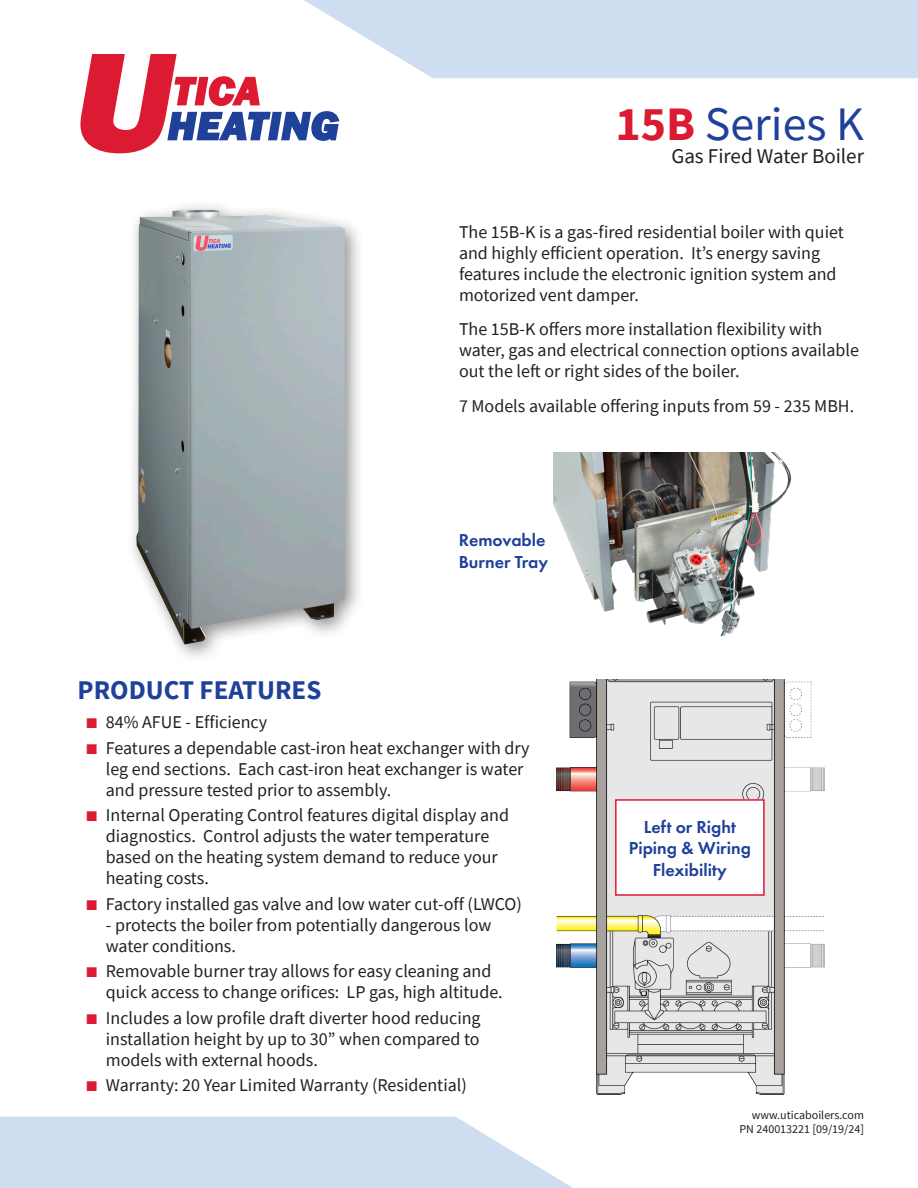
<style>
.page{position:relative;width:918px;height:1188px;background:#fff}
.page>*{position:absolute;margin:0;border:0;box-sizing:border-box;transform-origin:0 0}
.t1{font:48px "Source Sans Pro";color:#20419a}
.t2{font:700 27px "Source Sans Pro";color:#20419a}
.t3{font:21px "Source Sans Pro";color:#231f20}
.t4{font:18px/21px "Source Sans Pro";color:#231f20}
.t5{font:600 18px "Futura PT";color:#20419a}
.t6{font:12px "Source Sans Pro";color:#231f20}
.s1{font-weight:700;color:#dc1a32}
.s2{font-family:"Arial";font-size:21px;color:#dc1a32}
</style>
<div class="page">
<div style="left:126px;top:200px;width:239px;height:463px;background:#231f20;opacity:.5"></div>
<img style="left:136px;top:210px;width:66px;height:343px">
<svg style="left:80px;top:54px;width:260px;height:100px"></svg>
<img style="left:554px;top:453px;width:238px;height:183px">
<img style="left:556px;top:679px;width:269px;height:416px">
<div style="left:616px;top:800px;width:148px;height:95px;background:#fff"></div>
<div style="left:615px;top:799px;width:150px;height:97px;border:2px solid #dc1a32"></div>
<svg style="left:304px;top:0;width:614px;height:78px;background:#d3e0f1"></svg>
<svg style="left:0;top:1117px;width:573px;height:71px;background:#d3e0f1"></svg>
<p class="t1" style="left:615px;top:93px;width:250px"><span class="s1">15B</span> Series K</p>
<p class="t3" style="left:671px;top:143px;width:194px">Gas Fired Water Boiler</p>
<p class="t4" style="left:459px;top:221px;width:386px">The 15B-K is a gas-fired residential boiler with quiet and highly efficient operation. It’s energy saving features include the electronic ignition system and motorized vent damper.</p>
<p class="t4" style="left:459px;top:319px;width:402px">The 15B-K offers more installation flexibility with water, gas and electrical connection options available out the left or right sides of the boiler.</p>
<p class="t4" style="left:459px;top:395px;width:397px">7 Models available offering inputs from 59 - 235 MBH.</p>
<p class="t2" style="left:78px;top:672px;width:245px">PRODUCT FEATURES</p>
<p class="t5" style="left:459px;top:529px;width:88px">Removable</p>
<p class="t5" style="left:459px;top:551px;width:91px">Burner Tray</p>
<p class="t4" style="left:86px;top:712px;width:183px"><span class="s2">■</span> 84% AFUE - Efficiency</p>
<p class="t4" style="left:106px;top:737px;width:425px;text-indent:-20px"><span class="s2">■</span> Features a dependable cast-iron heat exchanger with dry leg end sections. Each cast-iron heat exchanger is water and pressure tested prior to assembly.</p>
<p class="t4" style="left:106px;top:805px;width:405px;text-indent:-20px"><span class="s2">■</span> Internal Operating Control features digital display and diagnostics. Control adjusts the water temperature based on the heating system demand to reduce your heating costs.</p>
<p class="t4" style="left:86px;top:893px;width:438px"><span class="s2">■</span> Factory installed gas valve and low water cut-off (LWCO)</p>
<p class="t4" style="left:106px;top:914px;width:387px">- protects the boiler from potentially dangerous low water conditions.</p>
<p class="t4" style="left:106px;top:961px;width:398px;text-indent:-20px"><span class="s2">■</span> Removable burner tray allows for easy cleaning and quick access to change orifices: LP gas, high altitude.</p>
<p class="t4" style="left:106px;top:1007px;width:376px;text-align:justify;text-indent:-20px"><span class="s2">■</span> Includes a low profile draft diverter hood reducing installation height by up to 30” when compared to models with external hoods.</p>
<p class="t4" style="left:86px;top:1075px;width:383px"><span class="s2">■</span> Warranty: 20 Year Limited Warranty (Residential)</p>
<p class="t5" style="left:644px;top:815px;width:94px">Left or Right</p>
<p class="t5" style="left:629px;top:837px;width:124px">Piping &amp; Wiring</p>
<p class="t5" style="left:653px;top:859px;width:76px">Flexibility</p>
<p class="t6" style="left:752px;top:1108px;width:114px">www.uticaboilers.com</p>
<p class="t6" style="left:740px;top:1121px;width:126px">PN 240013221 [09/19/24]</p>
</div>
